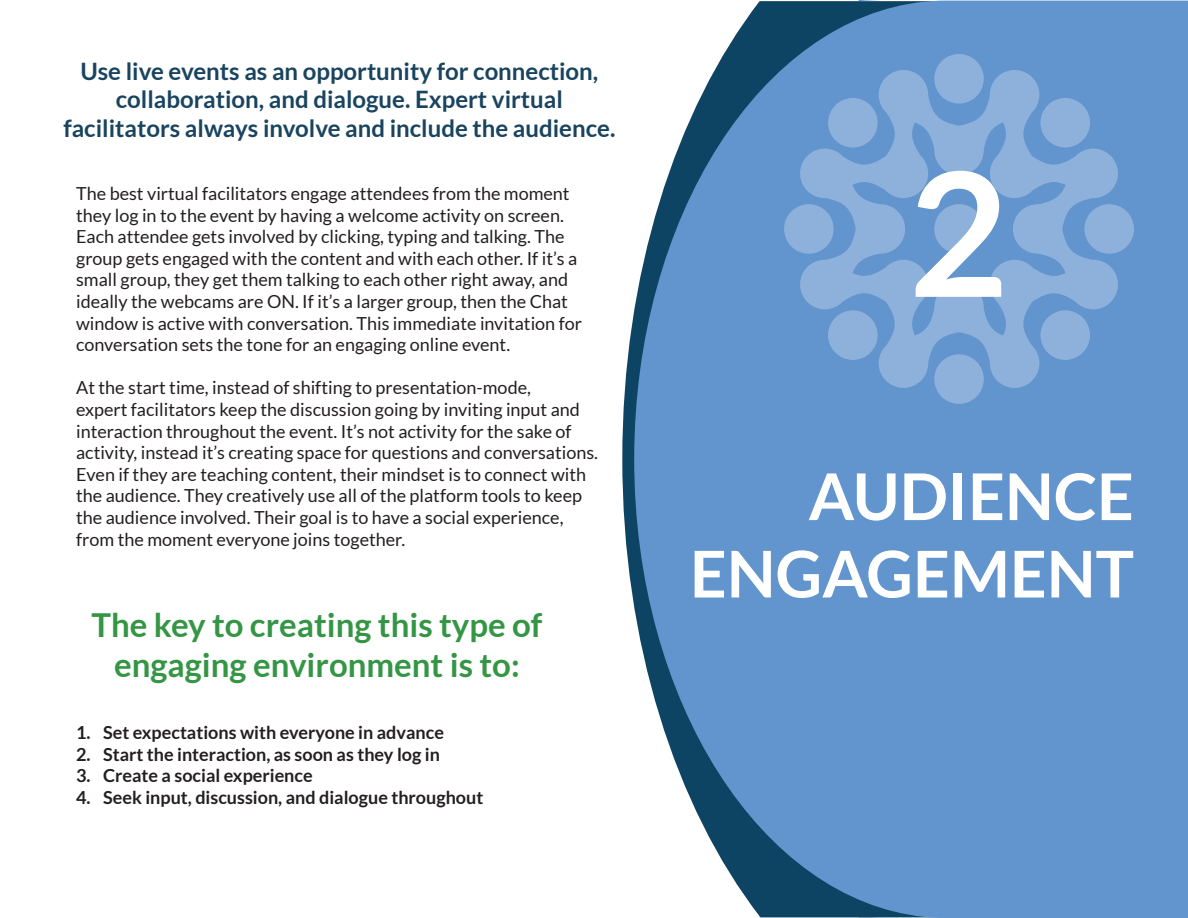
<style>
.page{position:relative;width:1188px;height:918px;background:#fff}
.page>*{position:absolute;margin:0;border:0;box-sizing:border-box;transform-origin:0 0}
.t1{font:700 172.5px "Lato";color:#fff}
.t2{font:700 64.5px "Lato";color:#fff}
.t3{font:700 33px/39.6px "Lato";color:#349645;text-align:center}
.t4{font:700 24px/28.8px "Lato";color:#19445f;text-align:center}
.t5{font:18px/21.6px "Lato";color:#231f20}
.t6{font:700 18px "Lato";color:#231f20}
</style>
<div class="page">
<svg style="left:859px;top:0;width:20px;height:1px"></svg>
<svg style="left:622px;top:312px;width:12px;height:293px;fill:#0e4463"></svg>
<svg style="left:634px;top:1px;width:554px;height:917px;background:#6795c9"></svg>
<svg style="left:799px;top:70px;width:320px;height:318px;background:#77a2d4"></svg>
<svg style="left:932px;top:54px;width:54px;height:50px;background:#80a8d7"></svg>
<svg style="left:932px;top:354px;width:54px;height:50px;background:#80a8d7"></svg>
<div style="left:1040px;top:98px;width:50px;height:50px;background:#8db1db;border-radius:50%"></div>
<div style="left:828px;top:310px;width:50px;height:50px;background:#8db1db;border-radius:50%"></div>
<svg style="left:1082px;top:204px;width:54px;height:50px;background:#80a8d7"></svg>
<svg style="left:783px;top:204px;width:53px;height:50px;background:#81a9d7"></svg>
<div style="left:1040px;top:310px;width:50px;height:50px;background:#8db1db;border-radius:50%"></div>
<div style="left:828px;top:98px;width:50px;height:50px;background:#8db1db;border-radius:50%"></div>
<div style="left:934px;top:204px;width:50px;height:50px;background:#8db1db;border-radius:50%"></div>
<p class="t4" style="left:63px;top:56px;width:554px">Use live events as an opportunity for connection, collaboration, and dialogue. Expert virtual facilitators always involve and include the audience.</p>
<p class="t5" style="left:76px;top:183px;width:507px">The best virtual facilitators engage attendees from the moment they log in to the event by having a welcome activity on screen.<br>Each attendee gets involved by clicking, typing and talking. The group gets engaged with the content and with each other. If it’s a small group, they get them talking to each other right away, and ideally the webcams are ON. If it’s a larger group, then the Chat window is active with conversation. This immediate invitation for conversation sets the tone for an engaging online event.</p>
<p class="t5" style="left:76px;top:377px;width:523px">At the start time, instead of shifting to presentation-mode,<br>expert facilitators keep the discussion going by inviting input and interaction throughout the event. It’s not activity for the sake of activity, instead it’s creating space for questions and conversations.<br>Even if they are teaching content, their mindset is to connect with the audience. They creatively use all of the platform tools to keep the audience involved. Their goal is to have a social experience, from the moment everyone joins together.</p>
<p class="t3" style="left:91px;top:605px;width:453px">The key to creating this type of engaging environment is to:</p>
<p class="t6" style="left:76px;top:722px;width:369px">1. Set expectations with everyone in advance</p>
<p class="t6" style="left:76px;top:744px;width:365px">2. Start the interaction, as soon as they log in</p>
<p class="t6" style="left:76px;top:765px;width:238px">3. Create a social experience</p>
<p class="t6" style="left:76px;top:787px;width:409px">4. Seek input, discussion, and dialogue throughout</p>
<p class="t1" style="left:908px;top:135px;width:102px">2</p>
<p class="t2" style="left:809px;top:460px;width:327px">AUDIENCE</p>
<p class="t2" style="left:690px;top:537px;width:446px">ENGAGEMENT</p>
</div>
